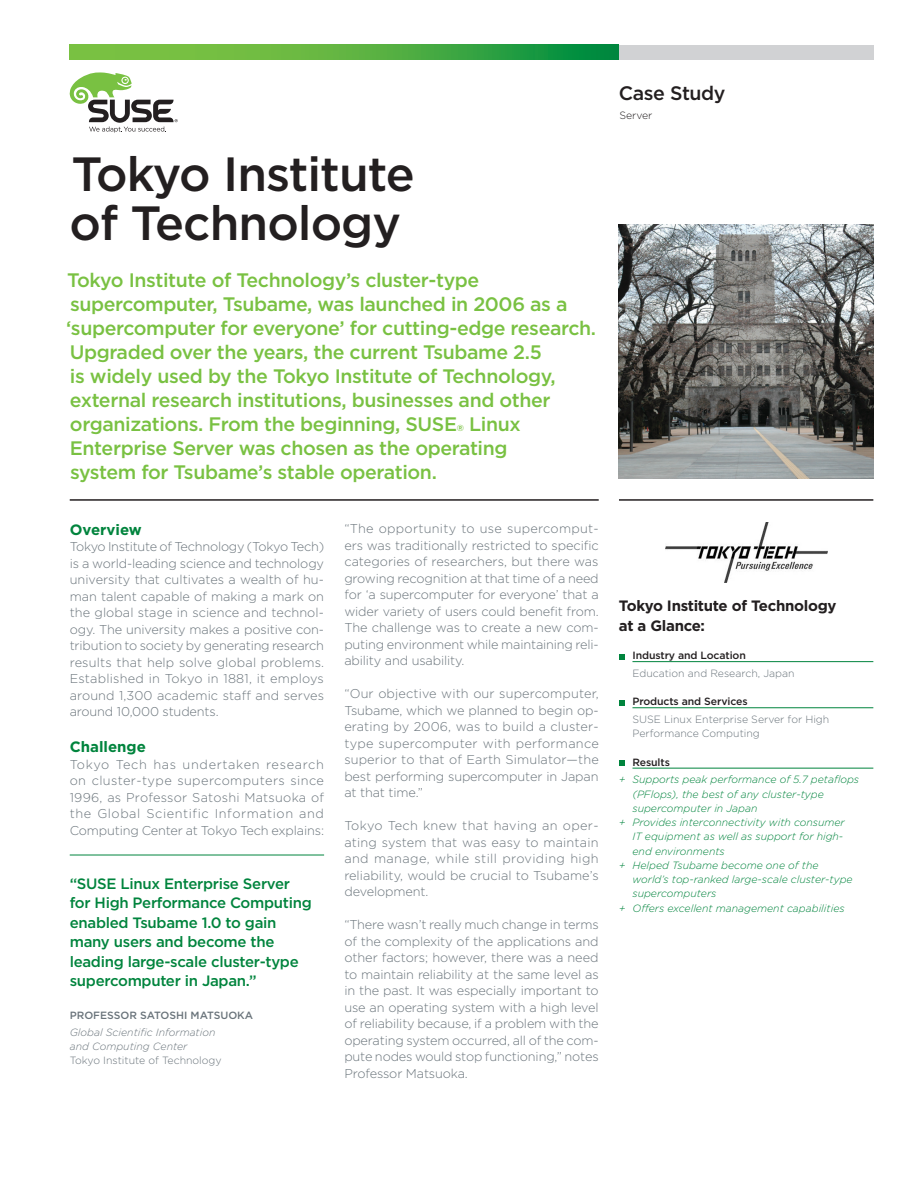
<style>
.page{position:relative;width:918px;height:1188px;background:#fff}
.page>*{position:absolute;margin:0;border:0;box-sizing:border-box;transform-origin:0 0}
.headline_bold_32_33{font:500 48px/49.5px "Gotham";letter-spacing:-.02em;color:#231f20}
.intro1_bold_13_16{font:500 19.5px/24px "Gotham";letter-spacing:-.02em;color:#79c142}
.name_-_collateral_pi{font:500 19.5px "Gotham";letter-spacing:-.02em;color:#231f20}
.subhead1_10_13{font:500 15px/19.5px "Gotham";letter-spacing:-.02em;color:#00843d}
.subhead_10_13-black{font:700 15px/19.5px "Gotham";letter-spacing:-.02em;color:#231f20}
.subhead_10_13-green{font:700 15px "Gotham";color:#00843d}
.body1{font:300 12.75px/16.5px "Gotham";letter-spacing:-.01em;color:#6a747b;text-align:justify}
.caption_7_9_5_italic{font:italic 300 10.5px/14.2px "Gotham";color:#00843d}
.caption_7_9_5-grey{font:300 10.5px/14.2px "Gotham";color:#6a747b}
.quote_title_7_11_ita{font:italic 300 10.5px/14.2px "Gotham";color:#6a747b}
.caption_7_9_5_rule_b{font:500 10.5px "Gotham";letter-spacing:-.01em;color:#231f20}
.subhead2_7_5_11{font:300 10.5px "Gotham";color:#6a747b}
.quote_name_7_11-grey{font:500 10.5px "Gotham";color:#6a747b}
.caption_7_9_5-black{font:300 10.5px "Gotham";color:#231f20}
.intro1_bold_13_16-2{font:700 8.7px "Gotham";color:#79c142}
</style>
<div class="page">
<hr style="left:70px;top:499px;width:529px;height:2px;background:#231f20">
<hr style="left:619px;top:499px;width:254px;height:2px;background:#231f20">
<img style="left:619px;top:225px;width:254px;height:254px">
<div style="left:619px;top:45px;width:254px;height:14px;background:#d1d2d4"></div>
<svg style="left:70px;top:45px;width:549px;height:14px"></svg>
<svg style="left:69px;top:72px;width:109px;height:61px"></svg>
<hr style="left:70px;top:855px;width:254px;height:1px;background:#00843d">
<hr style="left:632px;top:661px;width:241px;height:1px;background:#00843d">
<hr style="left:632px;top:708px;width:241px;height:1px;background:#00843d">
<hr style="left:632px;top:768px;width:241px;height:1px;background:#00843d">
<svg style="left:619px;top:654px;width:5px;height:5px"></svg>
<svg style="left:619px;top:700px;width:5px;height:5px"></svg>
<svg style="left:619px;top:761px;width:5px;height:5px"></svg>
<img style="left:665px;top:523px;width:162px;height:60px">
<p class="headline_bold_32_33" style="left:69px;top:148px;width:347px">Tokyo Institute of Technology</p>
<p class="intro1_bold_13_16" style="left:66px;top:268px;width:531px">Tokyo Institute of Technology’s cluster-type supercomputer, Tsubame, was launched in 2006 as a ‘supercomputer for everyone’ for cutting-edge research.<br>Upgraded over the years, the current Tsubame 2.5<br>is widely used by the Tokyo Institute of Technology, external research institutions, businesses and other organizations. From the beginning, SUSE</p>
<p class="intro1_bold_13_16" style="left:70px;top:412px;width:452px;text-indent:399px">Linux<br>Enterprise Server was chosen as the operating system for Tsubame’s stable operation.</p>
<p class="intro1_bold_13_16-2" style="left:457px;top:423px;width:9px">®</p>
<p class="subhead_10_13-green" style="left:70px;top:521px;width:74px">Overview</p>
<p class="body1" style="left:70px;top:538px;width:256px">Tokyo Institute of Technology (Tokyo Tech) is a world-leading science and technology university that cultivates a wealth of hu&shy;man talent capable of making a mark on the global stage in science and technol&shy;ogy. The university makes a positive con&shy;tribution to society by generating research results that help solve global problems.<br>Established in Tokyo in 1881, it employs around 1,300 academic staff and serves around 10,000 students.</p>
<p class="subhead_10_13-green" style="left:70px;top:738px;width:78px">Challenge</p>
<p class="body1" style="left:70px;top:756px;width:256px">Tokyo Tech has undertaken research on cluster-type supercomputers since 1996, as Professor Satoshi Matsuoka of the Global Scientific Information and Computing Center at Tokyo Tech explains:</p>
<p class="subhead1_10_13" style="left:70px;top:873px;width:244px">“SUSE Linux Enterprise Server for High Performance Computing enabled Tsubame 1.0 to gain many users and become the leading large-scale cluster-type supercomputer in Japan.”</p>
<p class="quote_name_7_11-grey" style="left:70px;top:1009px;width:185px">PROFESSOR SATOSHI MATSUOKA</p>
<p class="quote_title_7_11_ita" style="left:70px;top:1025px;width:147px">Global Scientific Information and Computing Center</p>
<p class="subhead2_7_5_11" style="left:70px;top:1055px;width:153px">Tokyo Institute of Technology</p>
<p class="body1" style="left:344px;top:520px;width:256px">“The opportunity to use supercomput&shy;ers was traditionally restricted to specific categories of researchers, but there was growing recognition at that time of a need for ‘a supercomputer for everyone’ that a wider variety of users could benefit from.<br>The challenge was to create a new com&shy;puting environment while maintaining reli&shy;ability and usability.</p>
<p class="body1" style="left:344px;top:685px;width:256px">“Our objective with our supercomputer, Tsubame, which we planned to begin op&shy;erating by 2006, was to build a cluster&shy;type supercomputer with performance superior to that of Earth Simulator—the best performing supercomputer in Japan at that time.”</p>
<p class="body1" style="left:344px;top:817px;width:256px">Tokyo Tech knew that having an oper&shy;ating system that was easy to maintain and manage, while still providing high reliability, would be crucial to Tsubame’s development.</p>
<p class="body1" style="left:344px;top:916px;width:256px">“There wasn’t really much change in terms of the complexity of the applications and other factors; however, there was a need to maintain reliability at the same level as in the past. It was especially important to use an operating system with a high level of reliability because, if a problem with the operating system occurred, all of the com&shy;pute nodes would stop functioning,” notes Professor Matsuoka.</p>
<p class="name_-_collateral_pi" style="left:619px;top:82px;width:108px">Case Study</p>
<p class="caption_7_9_5-black" style="left:619px;top:110px;width:35px">Server</p>
<p class="subhead_10_13-black" style="left:619px;top:596px;width:219px">Tokyo Institute of Technology at a Glance:</p>
<p class="caption_7_9_5_rule_b" style="left:632px;top:650px;width:115px">Industry and Location</p>
<p class="caption_7_9_5-grey" style="left:632px;top:666px;width:164px">Education and Research, Japan</p>
<p class="caption_7_9_5_rule_b" style="left:632px;top:696px;width:117px">Products and Services</p>
<p class="caption_7_9_5-grey" style="left:632px;top:712px;width:198px">SUSE Linux Enterprise Server for High<br>Performance Computing</p>
<p class="caption_7_9_5_rule_b" style="left:632px;top:756px;width:39px">Results</p>
<p class="caption_7_9_5_italic" style="left:632px;top:773px;width:228px;text-indent:-14px">+ Supports peak performance of 5.7 petaflops (PFlops), the best of any cluster-type supercomputer in Japan</p>
<p class="caption_7_9_5_italic" style="left:632px;top:815px;width:214px;text-indent:-14px">+ Provides interconnectivity with consumer<br>IT equipment as well as support for high&shy;end environments</p>
<p class="caption_7_9_5_italic" style="left:632px;top:858px;width:222px;text-indent:-14px">+ Helped Tsubame become one of the world’s top-ranked large-scale cluster-type supercomputers</p>
<p class="caption_7_9_5_italic" style="left:619px;top:901px;width:227px">+ Offers excellent management capabilities</p>
</div>
